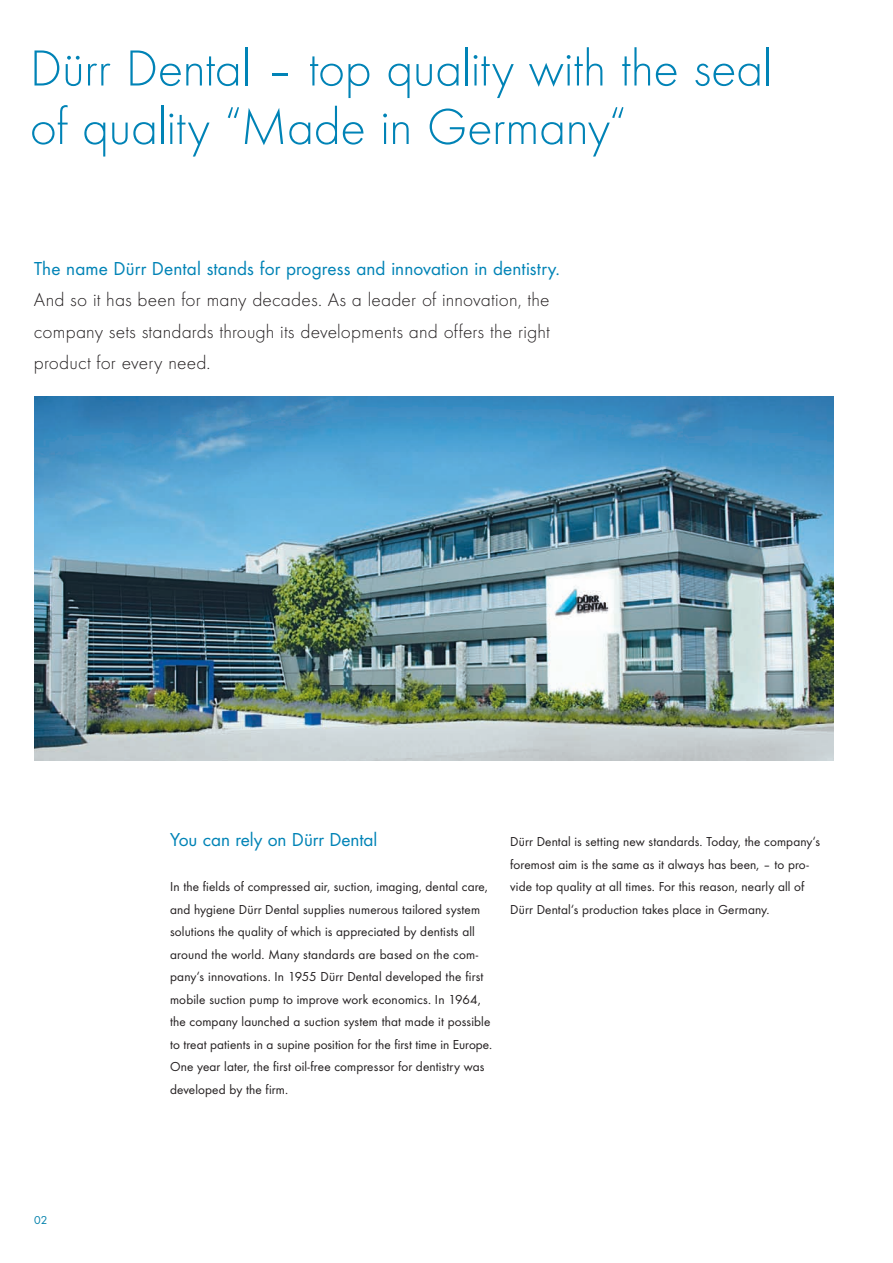
<style>
.page{position:relative;width:893px;height:1263px;background:#fff}
.page>*{position:absolute;margin:0;border:0;box-sizing:border-box;transform-origin:0 0}
.t1{font:300 52.5px/58.5px "Futura TOT";letter-spacing:-.01em;color:#0083b6}
.t2{font:300 19.5px/31.5px "Futura TOT";letter-spacing:.01em;color:#231f20;text-align:justify}
.t3{font:19.5px "Futura TOT Boo";letter-spacing:.005em;color:#0083b6}
.t4{font:13.5px/22.5px "Futura TOT Boo";letter-spacing:.01em;color:#231f20}
.t5{font:12px "Futura TOT Boo";color:#0080ab}
</style>
<div class="page">
<img style="left:34px;top:396px;width:799px;height:364px">
<h1 class="t1" style="left:30px;top:39px;width:744px">Dürr Dental – top quality with the seal of quality “Made in Germany“</h1>
<h2 class="t3" style="left:34px;top:256px;width:527px">the name dürr dental stands for progress and innovation in dentistry.</h2>
<h2 class="t2" style="left:34px;top:284px;width:517px">And so it has been for many decades. As a leader of innovation, the company sets standards through its developments and offers the right product for every need.</h2>
<p class="t5" style="left:34px;top:1213px;width:15px">02</p>
<h2 class="t3" style="left:170px;top:828px;width:209px">you can rely on dürr dental</h2>
<p class="t4" style="left:170px;top:875px;width:324px">in the fields of compressed air, suction, imaging, dental care, and hygiene dürr dental supplies numerous tailored system solutions the quality of which is appreciated by dentists all around the world. many standards are based on the com&shy;pany‘s innovations. in 1955 dürr dental developed the first mobile suction pump to improve work economics. in 1964, the company launched a suction system that made it possible to treat patients in a supine position for the first time in europe. one year later, the first oil-free compressor for dentistry was developed by the firm.</p>
<p class="t4" style="left:510px;top:830px;width:311px">dürr dental is setting new standards. today, the company‘s foremost aim is the same as it always has been, – to pro&shy;vide top quality at all times. For this reason, nearly all of dürr dental‘s production takes place in germany.</p>
</div>
